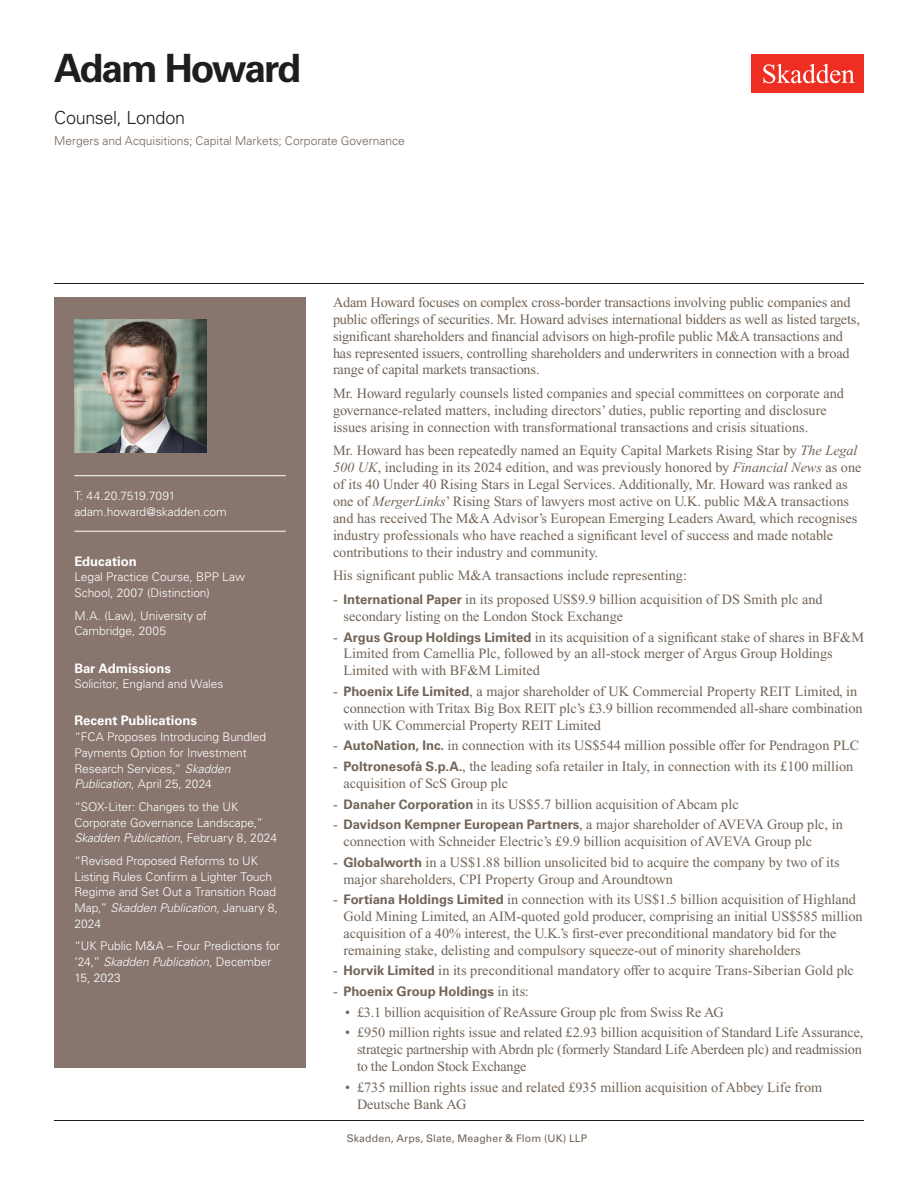
<style>
.page{position:relative;width:918px;height:1188px;background:#fff}
.page>*{position:absolute;margin:0;border:0;box-sizing:border-box;transform-origin:0 0}
.Name{font:700 39px "Univers LT Std";letter-spacing:-.05em;color:#1e1e1d}
.Title_and_Office{font:300 18px "Univers LT Std";letter-spacing:-.02em;color:#1e1e1d}
.Main_Body{font:14.25px/16.8px "Times New Roman PS Std";color:#726458}
.Main_Body_Bulleted{font:14.25px/16.8px "Times New Roman PS Std";color:#726458}
.Bar_Admission_Education{font:700 13.2px "Univers LT Std";color:#fff}
.Main_Body_Bulleted-2{font:700 13.2px "Univers LT Std";letter-spacing:-.005em;color:#726458}
.Sidebar_text{font:300 12px/15.8px "Univers LT Std";letter-spacing:-.005em;color:#fff}
.Practice{font:300 12px "Univers LT Std";color:#726458}
.Email{font:300 12px "Univers LT Std";letter-spacing:-.005em;color:#fff}
.Phone_Number{font:300 12px "Univers LT Std";letter-spacing:-.005em;color:#fff}
.Folio{font:10.5px "Univers LT Std";letter-spacing:.01em;color:#726458}
.s1{font-style:italic}
.s2{font-family:"Univers LT Std";font-weight:700;font-size:13.2px}
.s3{font-family:"Times New Roman PS Std";font-weight:400;font-size:14.25px}
.s4{font-weight:700;color:#fff}
</style>
<div class="page">
<div style="left:752px;top:54px;width:112px;height:39px;background:#ee2e22"></div>
<svg style="left:763px;top:64px;width:92px;height:19px"></svg>
<div style="left:54px;top:297px;width:252px;height:770px;background:#87756e"></div>
<hr style="left:74px;top:475px;width:212px;height:1px;background:#fff">
<hr style="left:74px;top:531px;width:212px;height:1px;background:#fff">
<img style="left:74px;top:320px;width:132px;height:132px">
<hr style="left:54px;top:1120px;width:810px;height:1px;background:#1e1e1d">
<hr style="left:54px;top:283px;width:810px;height:1px;background:#1e1e1d">
<h1 class="Name" style="left:54px;top:46px;width:249px">Adam Howard</h1>
<h2 class="Title_and_Office" style="left:54px;top:107px;width:132px">Counsel, London</h2>
<h3 class="Practice" style="left:54px;top:134px;width:352px">Mergers and Acquisitions; Capital Markets; Corporate Governance</h3>
<p class="Phone_Number" style="left:74px;top:489px;width:103px">T: 44.20.7519.7091</p>
<p class="Email" style="left:74px;top:504px;width:154px">adam.howard@skadden.com</p>
<p class="Bar_Admission_Education" style="left:74px;top:553px;width:64px">Education</p>
<p class="Sidebar_text" style="left:74px;top:569px;width:172px">Legal Practice Course, BPP Law<br>School, 2007 (Distinction)</p>
<p class="Sidebar_text" style="left:74px;top:608px;width:134px">M.A. (Law), University of<br>Cambridge, 2005</p>
<p class="Bar_Admission_Education" style="left:74px;top:660px;width:98px">Bar Admissions</p>
<p class="Sidebar_text" style="left:74px;top:676px;width:151px">Solicitor, England and Wales</p>
<p class="Bar_Admission_Education" style="left:74px;top:713px;width:124px">Recent Publications</p>
<p class="Sidebar_text" style="left:74px;top:729px;width:193px">“FCA Proposes Introducing Bundled<br>Payments Option for Investment<br>Research Services,” <span class="s1">Skadden<br>Publication</span>, April 25, 2024</p>
<p class="Sidebar_text" style="left:74px;top:799px;width:204px">“SOX-Liter: Changes to the UK<br>Corporate Governance Landscape,”<br><span class="s1">Skadden Publication</span>, February 8, 2024</p>
<p class="Sidebar_text" style="left:74px;top:853px;width:205px">“Revised Proposed Reforms to UK<br>Listing Rules Confirm a Lighter Touch<br>Regime and Set Out a Transition Road<br>Map,” <span class="s1">Skadden Publication</span>, January 8,<br>2024</p>
<p class="Sidebar_text" style="left:74px;top:938px;width:207px">“UK Public M&amp;A – Four Predictions for ’24,” <span class="s1">Skadden Publication</span>, December<br>15, 2023</p>
<p class="Main_Body" style="left:333px;top:294px;width:528px">Adam Howard focuses on complex cross-border transactions involving public companies and public offerings of securities. Mr. Howard advises international bidders as well as listed targets, significant shareholders and financial advisors on high-profile public M&amp;A transactions and has represented issuers, controlling shareholders and underwriters in connection with a broad range of capital markets transactions.</p>
<p class="Main_Body" style="left:333px;top:385px;width:513px">Mr. Howard regularly counsels listed companies and special committees on corporate and governance-related matters, including directors’ duties, public reporting and disclosure issues arising in connection with transformational transactions and crisis situations.</p>
<p class="Main_Body" style="left:333px;top:442px;width:530px">Mr. Howard has been repeatedly named an Equity Capital Markets Rising Star by <span class="s1">The Legal 500 UK</span>, including in its 2024 edition, and was previously honored by <span class="s1">Financial News</span> as one of its 40 Under 40 Rising Stars in Legal Services. Additionally, Mr. Howard was ranked as one of <span class="s1">MergerLinks</span>’ Rising Stars of lawyers most active on U.K. public M&amp;A transactions and has received The M&amp;A Advisor’s European Emerging Leaders Award, which recognises industry professionals who have reached a significant level of success and made notable contributions to their industry and community.</p>
<p class="Main_Body" style="left:333px;top:567px;width:355px">His significant public M&amp;A transactions include representing:</p>
<p class="Main_Body_Bulleted" style="left:344px;top:591px;width:481px;text-indent:-10px">- <span class="s2">International Paper</span> in its proposed US$9.9 billion acquisition of DS Smith plc and secondary listing on the London Stock Exchange</p>
<p class="Main_Body_Bulleted" style="left:344px;top:628px;width:522px;text-indent:-10px">- <span class="s2">Argus Group Holdings Limited</span> in its acquisition of a significant stake of shares in BF&amp;M<br>Limited from Camellia Plc, followed by an all-stock merger of Argus Group Holdings<br>Limited with with BF&amp;M Limited</p>
<p class="Main_Body_Bulleted" style="left:344px;top:683px;width:521px;text-indent:-10px">- <span class="s2">Phoenix Life Limited</span>, a major shareholder of UK Commercial Property REIT Limited, in connection with Tritax Big Box REIT plc’s £3.9 billion recommended all-share combination with UK Commercial Property REIT Limited</p>
<p class="Main_Body_Bulleted" style="left:333px;top:737px;width:528px">- <span class="s2">AutoNation, Inc.</span> in connection with its US$544 million possible offer for Pendragon PLC</p>
<p class="Main_Body_Bulleted" style="left:344px;top:758px;width:511px;text-indent:-10px">- <span class="s2">Poltronesofà S.p.A.</span>, the leading sofa retailer in Italy, in connection with its £100 million acquisition of ScS Group plc</p>
<p class="Main_Body_Bulleted" style="left:333px;top:795px;width:407px">- <span class="s2">Danaher Corporation</span> in its US$5.7 billion acquisition of Abcam plc</p>
<p class="Main_Body_Bulleted" style="left:344px;top:816px;width:501px;text-indent:-10px">- <span class="s2">Davidson Kempner European Partners</span>, a major shareholder of AVEVA Group plc, in connection with Schneider Electric’s £9.9 billion acquisition of AVEVA Group plc</p>
<p class="Main_Body_Bulleted" style="left:344px;top:854px;width:498px;text-indent:-10px">- <span class="s2">Globalworth</span> in a US$1.88 billion unsolicited bid to acquire the company by two of its major shareholders, CPI Property Group and Aroundtown</p>
<p class="Main_Body_Bulleted" style="left:344px;top:891px;width:521px;text-indent:-10px">- <span class="s2">Fortiana Holdings Limited</span> in connection with its US$1.5 billion acquisition of Highland Gold Mining Limited, an AIM-quoted gold producer, comprising an initial US$585 million acquisition of a 40% interest, the U.K.’s first-ever preconditional mandatory bid for the remaining stake, delisting and compulsory squeeze-out of minority shareholders</p>
<p class="Main_Body_Bulleted" style="left:333px;top:962px;width:522px">- <span class="s2">Horvik Limited</span> in its preconditional mandatory offer to acquire Trans-Siberian Gold plc</p>
<p class="Main_Body_Bulleted-2" style="left:333px;top:984px;width:197px"><span class="s3">-</span> Phoenix Group Holdings <span class="s3">in its:</span></p>
<p class="Main_Body" style="left:345px;top:1004px;width:380px">• £3.1 billion acquisition of ReAssure Group plc from Swiss Re AG</p>
<p class="Main_Body" style="left:357px;top:1024px;width:508px;text-align:justify;text-indent:-12px">• £950 million rights issue and related £2.93 billion acquisition of Standard Life Assurance, strategic partnership with Abrdn plc (formerly Standard Life Aberdeen plc) and readmission to the London Stock Exchange</p>
<p class="Main_Body" style="left:357px;top:1079px;width:467px;text-indent:-12px">• £735 million rights issue and related £935 million acquisition of Abbey Life from<br>Deutsche Bank AG</p>
<p class="Folio" style="left:331px;top:1132px;width:258px"><span class="s4">1</span> Skadden, Arps, Slate, Meagher &amp; Flom (UK) LLP</p>
</div>
